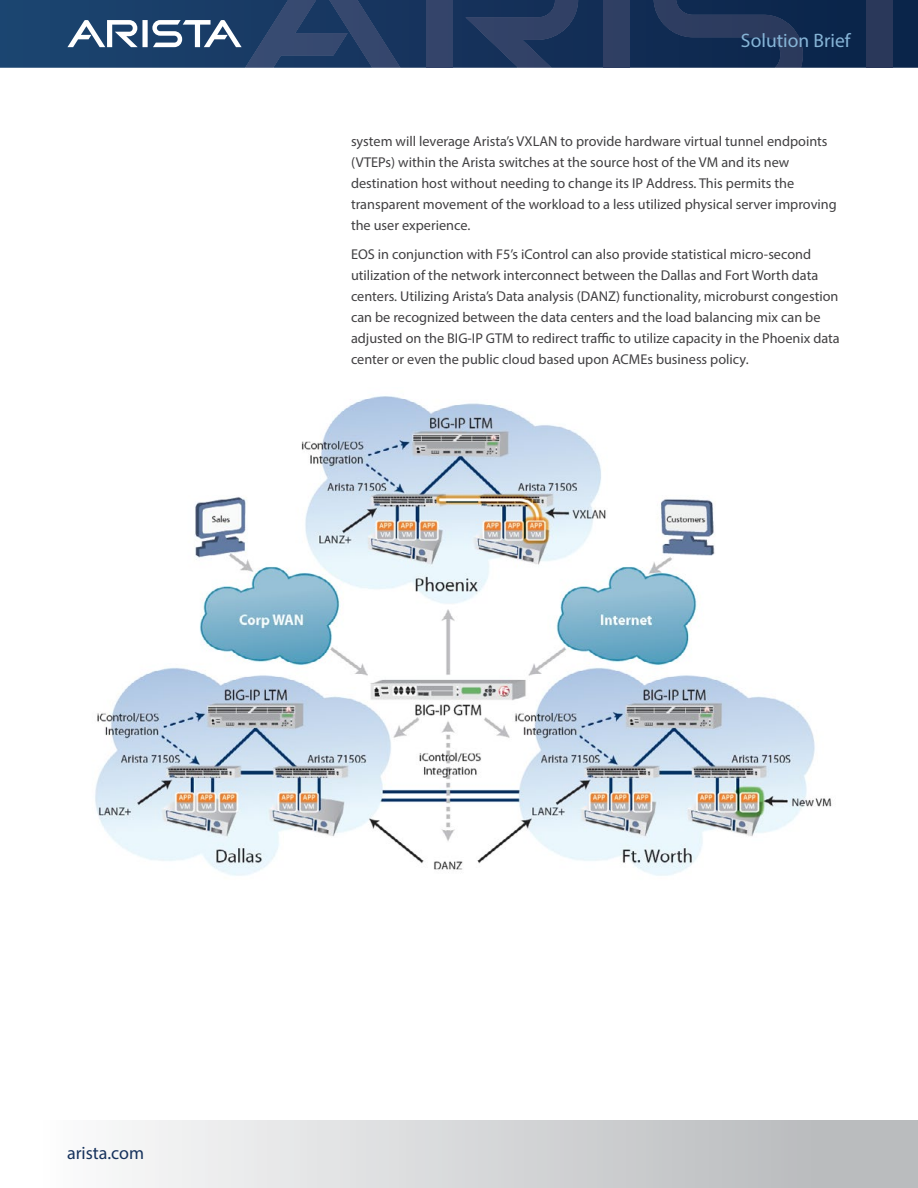
<style>
.page{position:relative;width:918px;height:1188px;background:#fff}
.page>*{position:absolute;margin:0;border:0;box-sizing:border-box;transform-origin:0 0}
.t1{font:19.5px "Myriad Pro";color:#86b4d6}
.t2{font:18px "Myriad Pro";color:#16325c}
.t3{font:14.25px/21px "Myriad Pro";color:#414042}
</style>
<div class="page">
<svg style="left:0;top:0;width:918px;height:68px;background:#13325a"></svg>
<div style="left:426px;top:0;width:26px;height:68px;background:#34446a"></div>
<svg style="left:465px;top:0;width:113px;height:68px;background:#22385f"></svg>
<svg style="left:67px;top:0;width:333px;height:68px;background:#334f75"></svg>
<div style="left:604px;top:0;width:26px;height:68px;background:#2f3f63"></div>
<svg style="left:654px;top:0;width:149px;height:68px;background:#1a3156"></svg>
<div style="left:867px;top:0;width:26px;height:68px;background:#2a385a"></div>
<div style="left:0;top:1120px;width:918px;height:68px;background:linear-gradient(to right,#fff,#b3b5b8)"></div>
<img style="left:95px;top:396px;width:737px;height:480px">
<h1 class="t1" style="left:741px;top:29px;width:111px">Solution Brief</h1>
<p class="t3" style="left:351px;top:130px;width:487px">system will leverage Arista’s VXLAN to provide hardware virtual tunnel endpoints (VTEPs) within the Arista switches at the source host of the VM and its new destination host without needing to change its IP Address. This permits the transparent movement of the workload to a less utilized physical server improving the user experience.</p>
<p class="t3" style="left:351px;top:244px;width:490px">EOS in conjunction with F5’s iControl can also provide statistical micro-second utilization of the network interconnect between the Dallas and Fort Worth data centers. Utilizing Arista’s Data analysis (DANZ) functionality, microburst congestion can be recognized between the data centers and the load balancing mix can be adjusted on the BIG-IP GTM to redirect traffic to utilize capacity in the Phoenix data center or even the public cloud based upon ACMEs business policy.</p>
<p class="t2" style="left:67px;top:1142px;width:79px">arista.com</p>
</div>
